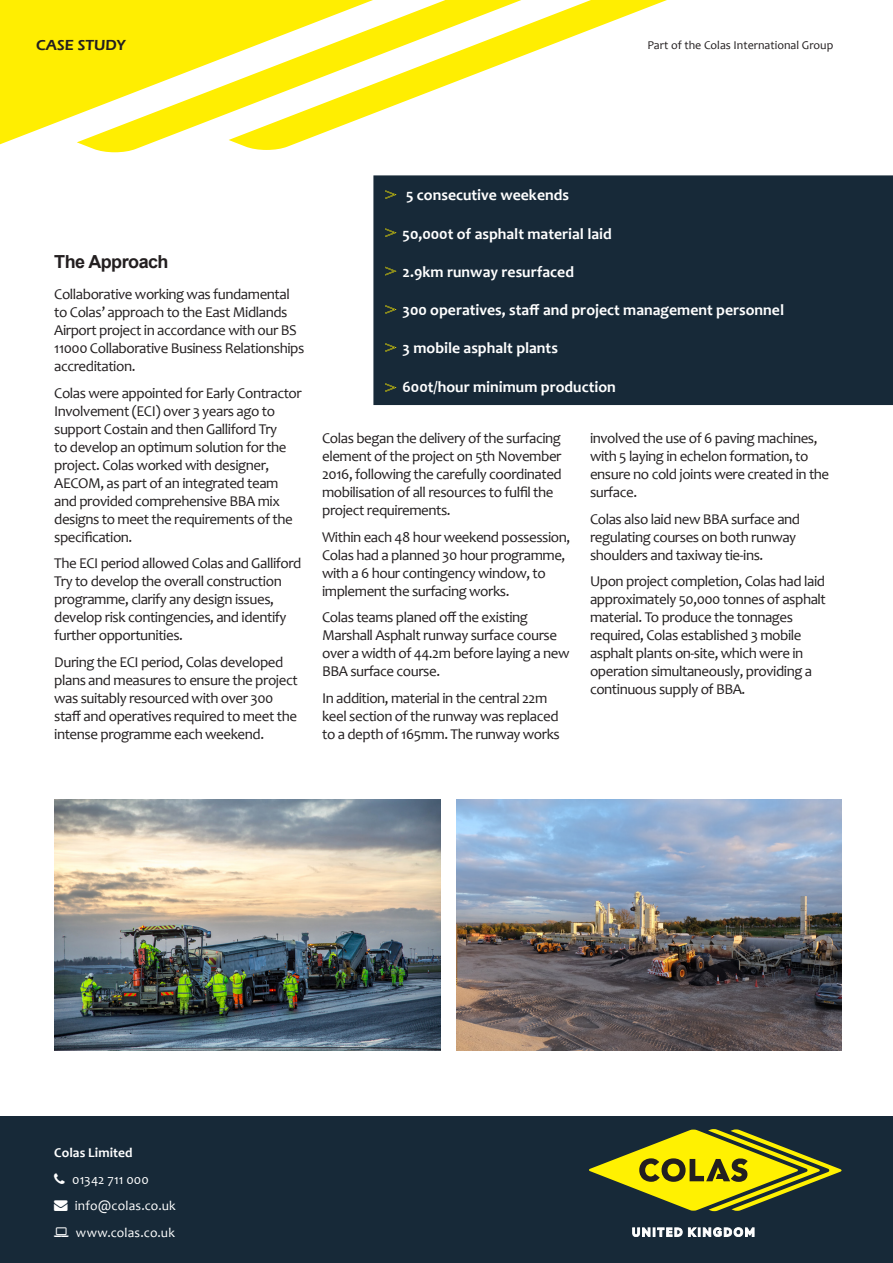
<style>
.page{position:relative;width:893px;height:1263px;background:#fff}
.page>*{position:absolute;margin:0;border:0;box-sizing:border-box;transform-origin:0 0}
.Subtitle_-_span{font:700 18px "Arial";letter-spacing:-.03em;color:#231f20}
.Table_text{font:700 15.75px "Candara";color:#fff}
.Text_body{font:15px/18px "Candara";letter-spacing:-.03em;color:#231f20}
.t1{font:600 15px "Eras ITC";color:#231f20}
.durable_title{font:13.5px "Candara";letter-spacing:.01em;color:#fff}
.durable_title-2{font:700 13.5px "Candara";letter-spacing:.01em;color:#fff}
.Intro_text_body{font:12px "Candara";color:#231f20}
</style>
<div class="page">
<div style="left:0;top:1116px;width:893px;height:147px;background:#172938"></div>
<svg style="left:0;top:0;width:77px;height:145px;fill:#ffee01"></svg>
<svg style="left:77px;top:0;width:152px;height:152px;fill:#ffee01"></svg>
<svg style="left:229px;top:0;width:438px;height:150px"></svg>
<svg style="left:589px;top:1129px;width:252px;height:82px"></svg>
<svg style="left:632px;top:1227px;width:122px;height:9px"></svg>
<div style="left:373px;top:175px;width:520px;height:230px;background:#172938"></div>
<svg style="left:386px;top:190px;width:10px;height:9px"></svg>
<svg style="left:386px;top:228px;width:10px;height:9px"></svg>
<svg style="left:386px;top:267px;width:10px;height:8px"></svg>
<svg style="left:386px;top:305px;width:10px;height:9px"></svg>
<svg style="left:386px;top:343px;width:10px;height:9px"></svg>
<svg style="left:386px;top:383px;width:10px;height:9px"></svg>
<img style="left:456px;top:800px;width:386px;height:250px">
<img style="left:55px;top:800px;width:385px;height:250px">
<p class="t1" style="left:36px;top:37px;width:91px">CASE STUDY</p>
<p class="Intro_text_body" style="left:647px;top:38px;width:188px">Part of the Colas International Group</p>
<p class="Subtitle_-_span" style="left:54px;top:249px;width:116px">The Approach</p>
<p class="Text_body" style="left:54px;top:285px;width:252px">Collaborative working was fundamental to Colas’ approach to the East Midlands Airport project in accordance with our BS 11000 Collaborative Business Relationships accreditation.</p>
<p class="Text_body" style="left:54px;top:383px;width:249px">Colas were appointed for Early Contractor Involvement (ECI) over 3 years ago to support Costain and then Galliford Try<br>to develop an optimum solution for the project. Colas worked with designer, AECOM, as part of an integrated team and provided comprehensive BBA mix designs to meet the requirements of the specification.</p>
<p class="Text_body" style="left:54px;top:554px;width:249px">The ECI period allowed Colas and Galliford Try to develop the overall construction programme, clarify any design issues, develop risk contingencies, and identify further opportunities.</p>
<p class="Text_body" style="left:54px;top:652px;width:245px">During the ECI period, Colas developed plans and measures to ensure the project was suitably resourced with over 300 staff and operatives required to meet the intense programme each weekend.</p>
<p class="Table_text" style="left:406px;top:185px;width:164px">5 consecutive weekends</p>
<p class="Table_text" style="left:403px;top:224px;width:211px">50,000t of asphalt material laid</p>
<p class="Table_text" style="left:403px;top:262px;width:173px">2.9km runway resurfaced</p>
<p class="Table_text" style="left:403px;top:300px;width:383px">300 operatives, staff and project management personnel</p>
<p class="Table_text" style="left:403px;top:338px;width:157px">3 mobile asphalt plants</p>
<p class="Table_text" style="left:403px;top:377px;width:215px">600t/hour minimum production</p>
<p class="Text_body" style="left:322px;top:429px;width:241px">Colas began the delivery of the surfacing element of the project on 5th November 2016, following the carefully coordinated mobilisation of all resources to fulfil the project requirements.</p>
<p class="Text_body" style="left:322px;top:527px;width:250px">Within each 48 hour weekend possession, Colas had a planned 30 hour programme, with a 6 hour contingency window, to implement the surfacing works.</p>
<p class="Text_body" style="left:322px;top:608px;width:249px">Colas teams planed off the existing Marshall Asphalt runway surface course over a width of 44.2m before laying a new BBA surface course.</p>
<p class="Text_body" style="left:322px;top:688px;width:239px">In addition, material in the central 22m keel section of the runway was replaced to a depth of 165mm. The runway works</p>
<p class="Text_body" style="left:590px;top:429px;width:241px">involved the use of 6 paving machines, with 5 laying in echelon formation, to ensure no cold joints were created in the surface.</p>
<p class="Text_body" style="left:590px;top:509px;width:212px">Colas also laid new BBA surface and regulating courses on both runway shoulders and taxiway tie-ins.</p>
<p class="Text_body" style="left:590px;top:572px;width:237px">Upon project completion, Colas had laid approximately 50,000 tonnes of asphalt material. To produce the tonnages required, Colas established 3 mobile asphalt plants on-site, which were in operation simultaneously, providing a continuous supply of BBA.</p>
<p class="durable_title-2" style="left:54px;top:1144px;width:80px">Colas Limited</p>
<p class="durable_title" style="left:72px;top:1171px;width:78px">01342 711 000</p>
<p class="durable_title" style="left:54px;top:1197px;width:123px">→ info@colas.co.uk</p>
<p class="durable_title" style="left:76px;top:1224px;width:101px">www.colas.co.uk</p>
</div>
